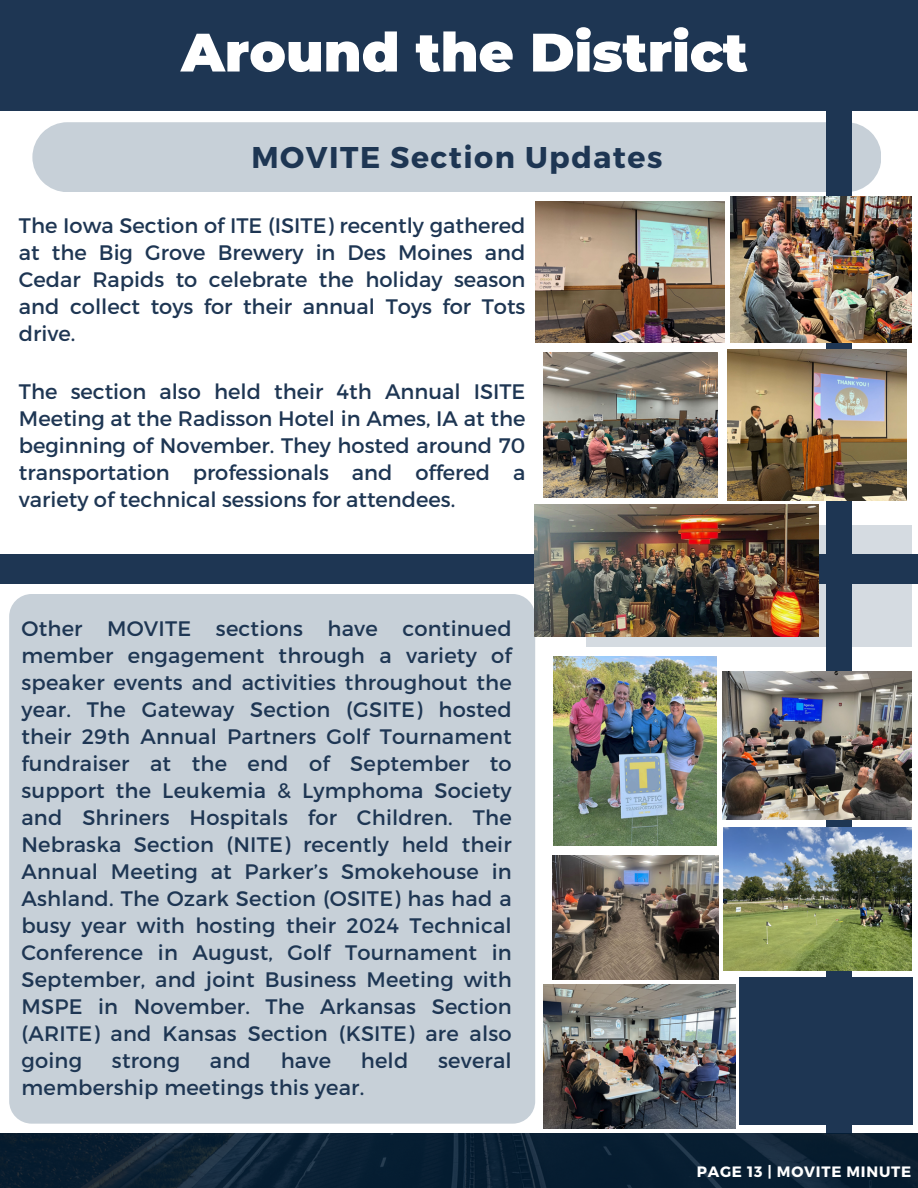
<style>
.page{position:relative;width:918px;height:1188px;background:#fff}
.page>*{position:absolute;margin:0;border:0;box-sizing:border-box;transform-origin:0 0}
.t1{font:900 54px "Montserrat";color:#fff}
.t2{font:700 30px "Montserrat";letter-spacing:.05em;color:#1e3653}
.t3{font:21px/27px "Montserrat";letter-spacing:.01em;color:#1e3653;text-align:justify}
.t4{font:700 15px "Montserrat";letter-spacing:.05em;color:#fff}
</style>
<div class="page">
<div style="left:0;top:0;width:918px;height:111px;background:#1e3653"></div>
<div style="left:32px;top:122px;width:849px;height:70px;background:#c7d0d8"></div>
<img style="left:543px;top:353px;width:174px;height:145px">
<img style="left:535px;top:202px;width:189px;height:140px">
<div style="left:586px;top:525px;width:325px;height:122px;background:#d5dbe1"></div>
<div style="left:826px;top:104px;width:26px;height:1029px;background:#1e3653"></div>
<div style="left:0;top:554px;width:918px;height:30px;background:#1e3653"></div>
<img style="left:727px;top:349px;width:179px;height:151px">
<img style="left:731px;top:197px;width:181px;height:146px">
<img style="left:722px;top:672px;width:189px;height:147px">
<div style="left:9px;top:594px;width:526px;height:530px;background:#c7d0d8;border-radius:22px"></div>
<img style="left:553px;top:657px;width:164px;height:189px">
<img style="left:723px;top:828px;width:188px;height:143px">
<img style="left:553px;top:856px;width:165px;height:123px">
<img style="left:535px;top:504px;width:283px;height:133px">
<svg style="left:0;top:1133px;width:918px;height:55px;background:#0b2033"></svg>
<img style="left:543px;top:984px;width:192px;height:144px">
<div style="left:739px;top:977px;width:174px;height:148px;background:#1e3653"></div>
<h3 class="t1" style="left:181px;top:19px;width:568px">Around the District</h3>
<p class="t2" style="left:251px;top:138px;width:412px">MOVITE Section Updates</p>
<h1 class="t3" style="left:19px;top:211px;width:508px">The Iowa Section of ITE (ISITE) recently gathered at the Big Grove Brewery in Des Moines and Cedar Rapids to celebrate the holiday season and collect toys for their annual Toys for Tots drive.</h1>
<h2 class="t3" style="left:19px;top:377px;width:508px">The section also held their 4th Annual ISITE Meeting at the Radisson Hotel in Ames, IA at the beginning of November. They hosted around 70 transportation professionals and offered a variety of technical sessions for attendees.</h2>
<h3 class="t3" style="left:21px;top:614px;width:492px">Other MOVITE sections have continued member engagement through a variety of speaker events and activities throughout the year. The Gateway Section (GSITE) hosted their 29th Annual Partners Golf Tournament fundraiser at the end of September to support the Leukemia &amp; Lymphoma Society and Shriners Hospitals for Children. The Nebraska Section (NITE) recently held their Annual Meeting at Parker’s Smokehouse in Ashland. The Ozark Section (OSITE) has had a busy year with hosting their 2024 Technical Conference in August, Golf Tournament in September, and joint Business Meeting with MSPE in November. The Arkansas Section (ARITE) and Kansas Section (KSITE) are also going</h3>
<h3 class="t3" style="left:112px;top:1046px;width:70px">strong</h3>
<h3 class="t3" style="left:210px;top:1046px;width:42px">and</h3>
<h3 class="t3" style="left:281px;top:1046px;width:52px">have</h3>
<h3 class="t3" style="left:361px;top:1046px;width:49px">held</h3>
<h3 class="t3" style="left:438px;top:1046px;width:75px">several</h3>
<h3 class="t3" style="left:21px;top:1073px;width:344px">membership meetings this year.</h3>
<p class="t4" style="left:697px;top:1162px;width:216px">PAGE 13 | MOVITE MINUTE</p>
</div>
